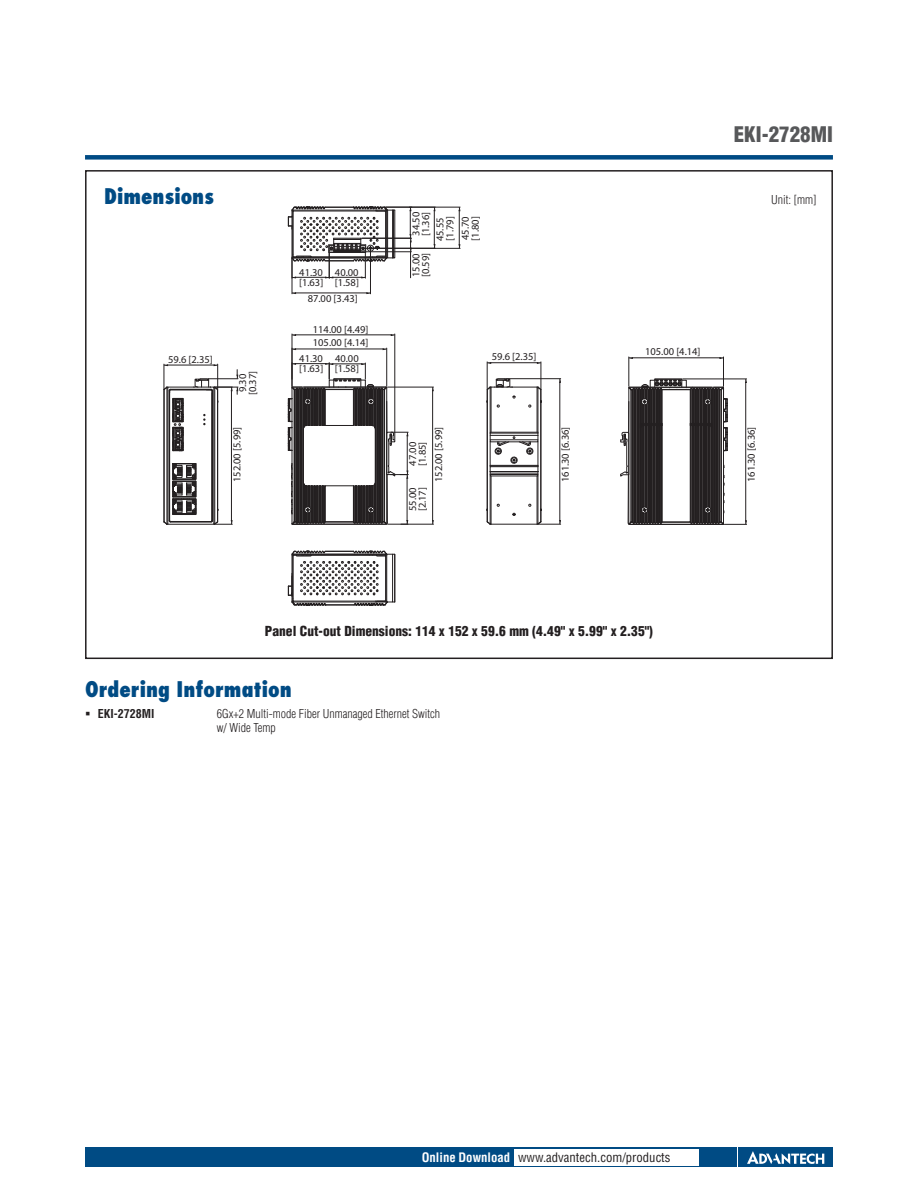
<style>
.page{position:relative;width:918px;height:1188px;background:#fff}
.page>*{position:absolute;margin:0;border:0;box-sizing:border-box;transform-origin:0 0}
.t1{font:800 condensed 21px "Futura";color:#004b84}
.t2{font:900 condensed 21px "Helvetica";color:#57585a}
.t3{font:900 condensed 13.5px "Helvetica";color:#231f20}
.t4{font:condensed 12.75px "Helvetica";color:#231f20}
.t5{font:300 condensed 12px/14.2px "Helvetica";color:#231f20}
.t6{font:700 condensed 12px "Helvetica";color:#231f20}
.t7{font:10.5px/9.8px "Myriad Pro";color:#231f20}
.s1{font-weight:700;color:#fff}
</style>
<div class="page">
<div style="left:85px;top:1147px;width:651px;height:20px;background:#004b84"></div>
<div style="left:738px;top:1147px;width:95px;height:20px;background:#004b84"></div>
<svg style="left:747px;top:1151px;width:77px;height:13px"></svg>
<div style="left:514px;top:1149px;width:184px;height:16px;background:#fff"></div>
<div style="left:85px;top:155px;width:748px;height:5px;background:#004b84"></div>
<div style="left:85px;top:170px;width:748px;height:489px;border:2px solid #231f20"></div>
<hr style="left:386px;top:207px;width:74px;height:1px;background:#231f20">
<hr style="left:364px;top:248px;width:96px;height:1px;background:#231f20">
<hr style="left:459px;top:211px;width:1px;height:34px;background:#231f20">
<svg style="left:458px;top:206px;width:3px;height:5px"></svg>
<svg style="left:458px;top:244px;width:3px;height:5px"></svg>
<hr style="left:292px;top:258px;width:1px;height:36px;background:#231f20">
<hr style="left:370px;top:249px;width:1px;height:45px;background:#231f20">
<hr style="left:296px;top:293px;width:71px;height:1px;background:#231f20">
<hr style="left:434px;top:211px;width:1px;height:34px;background:#231f20">
<svg style="left:433px;top:206px;width:3px;height:5px"></svg>
<hr style="left:362px;top:238px;width:49px;height:1px;background:#231f20">
<hr style="left:362px;top:251px;width:49px;height:1px;background:#231f20">
<svg style="left:409px;top:206px;width:3px;height:72px"></svg>
<hr style="left:386px;top:348px;width:1px;height:38px;background:#231f20">
<hr style="left:296px;top:349px;width:87px;height:1px;background:#231f20">
<svg style="left:382px;top:348px;width:6px;height:2px"></svg>
<hr style="left:292px;top:334px;width:1px;height:53px;background:#231f20">
<hr style="left:394px;top:334px;width:1px;height:105px;background:#231f20">
<hr style="left:296px;top:334px;width:95px;height:1px;background:#231f20">
<svg style="left:291px;top:333px;width:5px;height:3px"></svg>
<svg style="left:390px;top:333px;width:6px;height:3px"></svg>
<hr style="left:388px;top:387px;width:46px;height:1px;background:#231f20">
<hr style="left:401px;top:524px;width:33px;height:1px;background:#231f20">
<hr style="left:432px;top:391px;width:1px;height:130px;background:#231f20">
<svg style="left:431px;top:386px;width:3px;height:5px"></svg>
<svg style="left:486px;top:361px;width:75px;height:164px"></svg>
<svg style="left:163px;top:364px;width:76px;height:161px"></svg>
<svg style="left:287px;top:362px;width:122px;height:163px"></svg>
<svg style="left:288px;top:550px;width:108px;height:56px"></svg>
<svg style="left:620px;top:356px;width:127px;height:169px"></svg>
<svg style="left:287px;top:206px;width:109px;height:73px"></svg>
<h1 class="t2" style="left:734px;top:121px;width:101px">EKI-2728MI</h1>
<h1 class="t1" style="left:104px;top:183px;width:111px">Dimensions</h1>
<p class="t5" style="left:771px;top:192px;width:47px">Unit: [mm]</p>
<p class="t7" style="left:299px;top:268px;width:26px">41.30 [1.63]</p>
<p class="t7" style="left:335px;top:268px;width:26px">40.00 [1.58]</p>
<p class="t7" style="left:308px;top:293px;width:52px">87.00 [3.43]</p>
<p class="t7" style="left:313px;top:322px;width:57px;line-height:13.5px">114.00 [4.49]<br>105.00 [4.14]</p>
<p class="t7" style="left:411px;top:236px;width:26px;rotate:-90deg">34.50 [1.36]</p>
<p class="t7" style="left:435px;top:241px;width:27px;rotate:-90deg">45.55 [1.79]</p>
<p class="t7" style="left:460px;top:241px;width:26px;rotate:-90deg">45.70 [1.80]</p>
<p class="t7" style="left:411px;top:277px;width:26px;rotate:-90deg">15.00 [0.59]</p>
<p class="t7" style="left:168px;top:354px;width:46px">59.6 [2.35]</p>
<p class="t7" style="left:492px;top:352px;width:46px">59.6 [2.35]</p>
<p class="t7" style="left:299px;top:354px;width:26px">41.30 [1.63]</p>
<p class="t7" style="left:335px;top:354px;width:26px">40.00 [1.58]</p>
<p class="t7" style="left:238px;top:395px;width:26px;rotate:-90deg">9.30 [0.37]</p>
<p class="t7" style="left:645px;top:346px;width:57px">105.00 [4.14]</p>
<p class="t7" style="left:232px;top:482px;width:57px;rotate:-90deg">152.00 [5.99]</p>
<p class="t7" style="left:433px;top:482px;width:57px;rotate:-90deg">152.00 [5.99]</p>
<p class="t7" style="left:560px;top:482px;width:57px;rotate:-90deg">161.30 [6.36]</p>
<p class="t7" style="left:746px;top:482px;width:57px;rotate:-90deg">161.30 [6.36]</p>
<p class="t7" style="left:408px;top:466px;width:26px;rotate:-90deg">47.00 [1.85]</p>
<p class="t7" style="left:408px;top:511px;width:26px;rotate:-90deg">55.00 [2.17]</p>
<p class="t3" style="left:265px;top:623px;width:390px">Panel Cut-out Dimensions: 114 x 152 x 59.6 mm (4.49" x 5.99" x 2.35")</p>
<h1 class="t1" style="left:85px;top:676px;width:208px">Ordering Information</h1>
<p class="t6" style="left:98px;top:706px;width:58px">EKI-2728MI</p>
<p class="t5" style="left:217px;top:706px;width:225px">6Gx+2 Multi-mode Fiber Unmanaged Ethernet Switch w/ Wide Temp</p>
<p class="t4" style="left:422px;top:1150px;width:250px"><span class="s1">Online Download</span> www.advantech.com/products</p>
</div>
